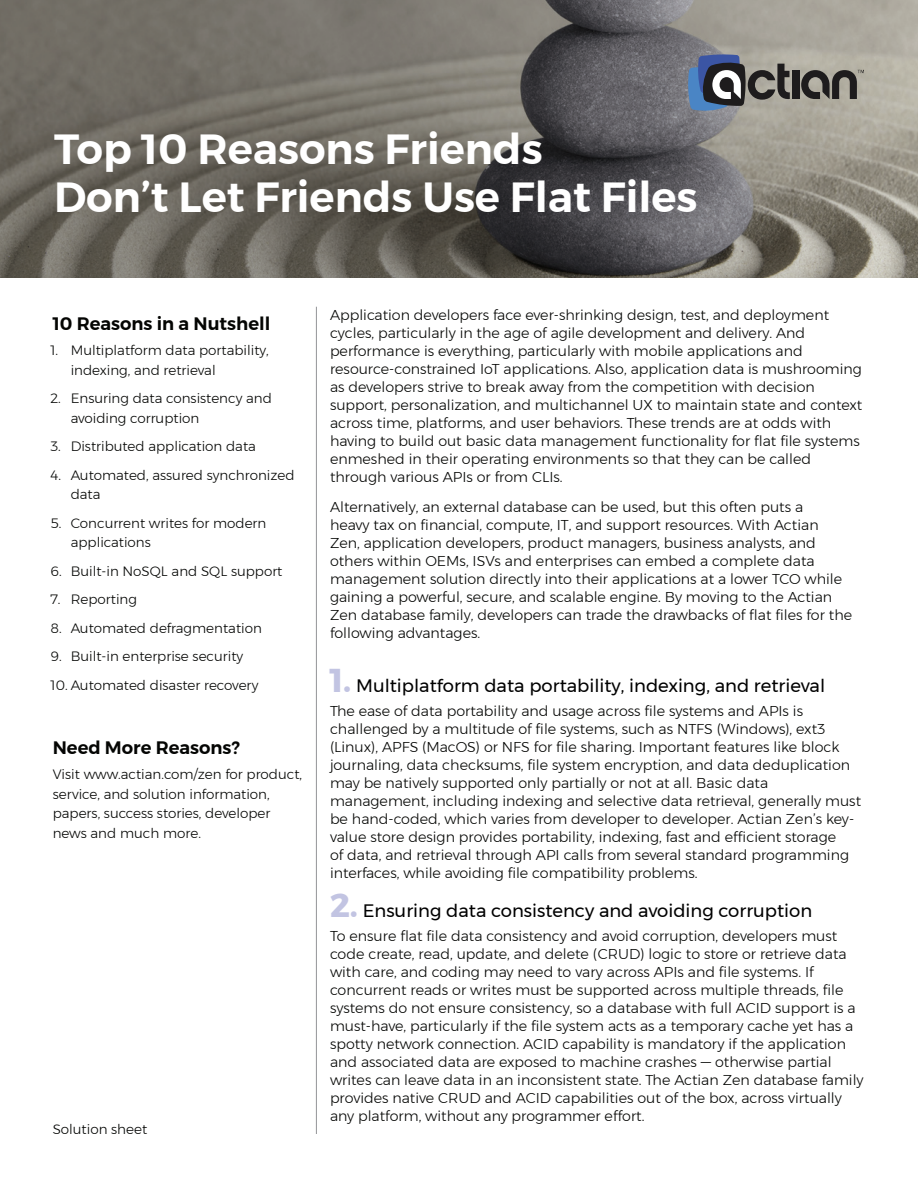
<style>
.page{position:relative;width:918px;height:1188px;background:#fff}
.page>*{position:absolute;margin:0;border:0;box-sizing:border-box;transform-origin:0 0}
.t1{font:600 42px/48px "Montserrat";color:#fff}
.t2{font:18px "Montserrat";color:#000}
.t3{font:600 18px "Montserrat";color:#040503}
.t4{font:300 14.25px/18px "Montserrat";color:#040503}
.t5{font:300 13.5px/19.5px "Montserrat";color:#040503}
.s1{font-weight:700;font-size:33px;color:#c2c4e2}
</style>
<div class="page">
<svg style="left:0;top:0;width:918px;height:278px;background:#716e67"></svg>
<div style="left:792px;top:71px;width:7px;height:28px;background:#1e1c1d"></div>
<svg style="left:687px;top:54px;width:103px;height:58px;background:#6f7680"></svg>
<svg style="left:801px;top:70px;width:63px;height:29px;background:#67645f"></svg>
<hr style="left:316px;top:307px;width:1px;height:827px;background:#939598">
<h1 class="t1" style="left:54px;top:125px;width:645px">Top 10 Reasons Friends<br>Don’t Let Friends Use Flat Files</h1>
<p class="t3" style="left:53px;top:309px;width:219px">10 Reasons in a Nutshell</p>
<p class="t5" style="left:71px;top:341px;width:200px;text-indent:-20px">1. Multiplatform data portability, indexing, and retrieval</p>
<p class="t5" style="left:71px;top:389px;width:203px;text-indent:-20px">2. Ensuring data consistency and avoiding corruption</p>
<p class="t5" style="left:50px;top:437px;width:207px">3. Distributed application data</p>
<p class="t5" style="left:71px;top:465px;width:225px;text-indent:-20px">4. Automated, assured synchronized data</p>
<p class="t5" style="left:71px;top:513px;width:197px;text-indent:-20px">5. Concurrent writes for modern applications</p>
<p class="t5" style="left:50px;top:561px;width:234px">6. Built-in NoSQL and SQL support</p>
<p class="t5" style="left:50px;top:590px;width:88px">7. Reporting</p>
<p class="t5" style="left:50px;top:618px;width:213px">8. Automated defragmentation</p>
<p class="t5" style="left:50px;top:647px;width:194px">9. Built-in enterprise security</p>
<p class="t5" style="left:50px;top:675px;width:210px">10. Automated disaster recovery</p>
<p class="t3" style="left:53px;top:733px;width:189px">Need More Reasons?</p>
<p class="t5" style="left:53px;top:764px;width:251px">Visit www.actian.com/zen for product, service, and solution information, papers, success stories, developer news and much more.</p>
<p class="t5" style="left:53px;top:1119px;width:96px">Solution sheet</p>
<p class="t4" style="left:330px;top:306px;width:534px">Application developers face ever-shrinking design, test, and deployment cycles, particularly in the age of agile development and delivery. And performance is everything, particularly with mobile applications and resource-constrained IoT applications. Also, application data is mushrooming as developers strive to break away from the competition with decision support, personalization, and multichannel UX to maintain state and context across time, platforms, and user behaviors. These trends are at odds with having to build out basic data management functionality for flat file systems enmeshed in their operating environments so that they can be called through various APIs or from CLIs.</p>
<p class="t4" style="left:330px;top:498px;width:524px">Alternatively, an external database can be used, but this often puts a<br>heavy tax on financial, compute, IT, and support resources. With Actian<br>Zen, application developers, product managers, business analysts, and others within OEMs, ISVs and enterprises can embed a complete data management solution directly into their applications at a lower TCO while gaining a powerful, secure, and scalable engine. By moving to the Actian Zen database family, developers can trade the drawbacks of flat files for the following advantages.</p>
<p class="t2" style="left:330px;top:672px;width:497px"><span class="s1">1.</span> Multiplatform data portability, indexing, and retrieval</p>
<p class="t4" style="left:330px;top:702px;width:533px">The ease of data portability and usage across file systems and APIs is challenged by a multitude of file systems, such as NTFS (Windows), ext3 (Linux), APFS (MacOS) or NFS for file sharing. Important features like block journaling, data checksums, file system encryption, and data deduplication may be natively supported only partially or not at all. Basic data management, including indexing and selective data retrieval, generally must be hand-coded, which varies from developer to developer. Actian Zen’s key&shy;value store design provides portability, indexing, fast and efficient storage<br>of data, and retrieval through API calls from several standard programming interfaces, while avoiding file compatibility problems.</p>
<p class="t2" style="left:330px;top:897px;width:484px"><span class="s1">2.</span> Ensuring data consistency and avoiding corruption</p>
<p class="t4" style="left:330px;top:927px;width:535px">To ensure flat file data consistency and avoid corruption, developers must code create, read, update, and delete (CRUD) logic to store or retrieve data with care, and coding may need to vary across APIs and file systems. If concurrent reads or writes must be supported across multiple threads, file systems do not ensure consistency, so a database with full ACID support is a must-have, particularly if the file system acts as a temporary cache yet has a spotty network connection. ACID capability is mandatory if the application and associated data are exposed to machine crashes — otherwise partial writes can leave data in an inconsistent state. The Actian Zen database family provides native CRUD and ACID capabilities out of the box, across virtually any platform, without any programmer effort.</p>
</div>
